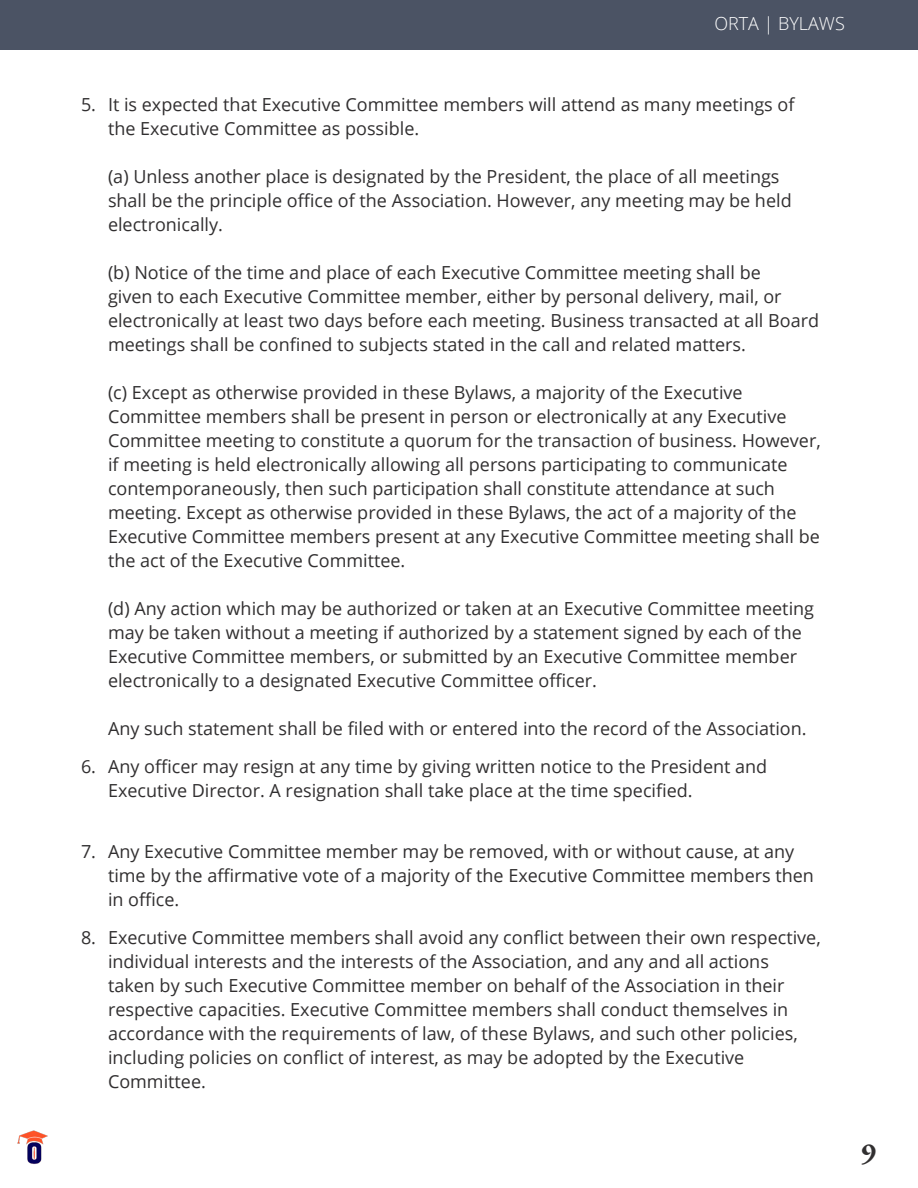
<style>
.page{position:relative;width:918px;height:1188px;background:#fff}
.page>*{position:absolute;margin:0;border:0;box-sizing:border-box;transform-origin:0 0}
.t1{font:700 30px "EB Garamond";color:#312f30}
.t2{font:18px/24px "Open Sans";color:#312f30}
.Align_Left_10pt_Size{font:300 18px "Open Sans";color:#fff}
</style>
<div class="page">
<img style="left:17px;top:1130px;width:31px;height:34px">
<div style="left:0;top:0;width:918px;height:50px;background:#4b5364"></div>
<p class="Align_Left_10pt_Size" style="left:714px;top:11px;width:132px">ORTA | BYLAWS</p>
<p class="t2" style="left:108px;top:92px;width:688px;text-indent:-27px">5. It is expected that Executive Committee members will attend as many meetings of the Executive Committee as possible.</p>
<p class="t2" style="left:108px;top:164px;width:685px">(a) Unless another place is designated by the President, the place of all meetings shall be the principle office of the Association. However, any meeting may be held electronically.</p>
<p class="t2" style="left:108px;top:260px;width:713px">(b) Notice of the time and place of each Executive Committee meeting shall be<br>given to each Executive Committee member, either by personal delivery, mail, or electronically at least two days before each meeting. Business transacted at all Board meetings shall be confined to subjects stated in the call and related matters.</p>
<p class="t2" style="left:108px;top:380px;width:714px">(c) Except as otherwise provided in these Bylaws, a majority of the Executive Committee members shall be present in person or electronically at any Executive Committee meeting to constitute a quorum for the transaction of business. However, if meeting is held electronically allowing all persons participating to communicate contemporaneously, then such participation shall constitute attendance at such meeting. Except as otherwise provided in these Bylaws, the act of a majority of the Executive Committee members present at any Executive Committee meeting shall be the act of the Executive Committee.</p>
<p class="t2" style="left:108px;top:596px;width:708px">(d) Any action which may be authorized or taken at an Executive Committee meeting may be taken without a meeting if authorized by a statement signed by each of the Executive Committee members, or submitted by an Executive Committee member electronically to a designated Executive Committee officer.</p>
<p class="t2" style="left:108px;top:716px;width:700px">Any such statement shall be filed with or entered into the record of the Association.</p>
<p class="t2" style="left:108px;top:754px;width:661px;text-indent:-27px">6. Any officer may resign at any time by giving written notice to the President and<br>Executive Director. A resignation shall take place at the time specified.</p>
<p class="t2" style="left:108px;top:839px;width:707px;text-indent:-27px">7. Any Executive Committee member may be removed, with or without cause, at any time by the affirmative vote of a majority of the Executive Committee members then in office.</p>
<p class="t2" style="left:108px;top:925px;width:714px;text-indent:-27px">8. Executive Committee members shall avoid any conflict between their own respective, individual interests and the interests of the Association, and any and all actions<br>taken by such Executive Committee member on behalf of the Association in their respective capacities. Executive Committee members shall conduct themselves in accordance with the requirements of law, of these Bylaws, and such other policies, including policies on conflict of interest, as may be adopted by the Executive Committee.</p>
<h1 class="t1" style="left:860px;top:1132px;width:17px">9</h1>
</div>
